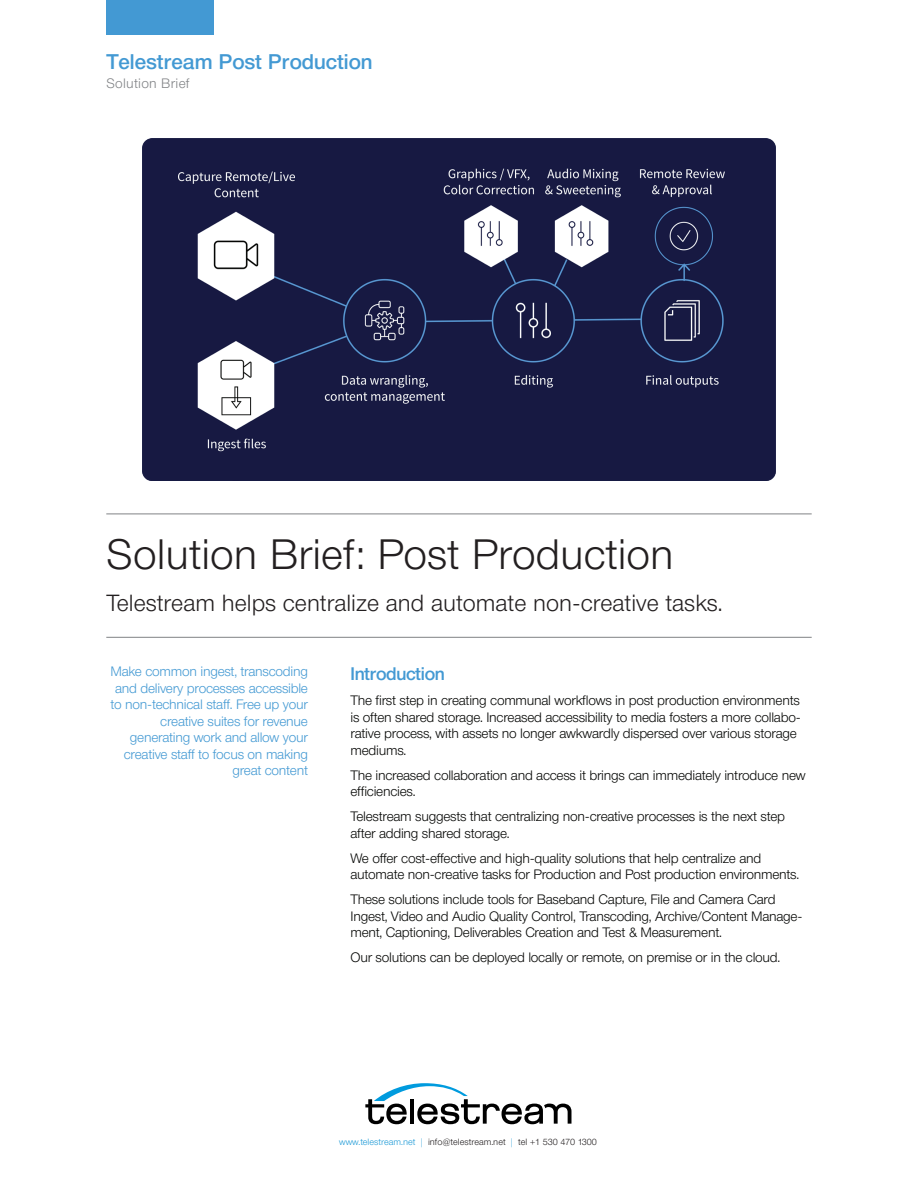
<style>
.page{position:relative;width:918px;height:1188px;background:#fff}
.page>*{position:absolute;margin:0;border:0;box-sizing:border-box;transform-origin:0 0}
.t1{font:300 42px "Neue Helvetica BQ";color:#231f20}
.t2{font:300 23.1px "Neue Helvetica BQ";color:#231f20}
.t3{font:500 21px "Neue Helvetica BQ";color:#4399d3}
.t4{font:500 18px "Neue Helvetica BQ";letter-spacing:-.02em;color:#4399d3}
.t5{font:300 13.5px/16.5px "Neue Helvetica BQ";letter-spacing:-.02em;color:#040503}
.t6{font:300 13.5px/16.5px "Neue Helvetica BQ";letter-spacing:-.02em;color:#4399d3;text-align:right}
.t7{font:300 13.5px "Neue Helvetica BQ";letter-spacing:.02em;color:#808285}
.t8{font:300 9px "Neue Helvetica BQ";color:#231f20}
.s1{color:#1c99d6}
</style>
<div class="page">
<svg style="left:365px;top:1083px;width:206px;height:41px"></svg>
<hr style="left:106px;top:637px;width:706px;height:1px;background:#808285">
<hr style="left:106px;top:514px;width:706px;height:1px;background:#808285">
<div style="left:106px;top:0;width:108px;height:34px;background:#4399d3"></div>
<img style="left:142px;top:139px;width:634px;height:341px">
<h3 class="t3" style="left:106px;top:49px;width:268px">Telestream Post Production</h3>
<p class="t7" style="left:106px;top:75px;width:85px">Solution Brief</p>
<h1 class="t1" style="left:106px;top:528px;width:569px">Solution Brief: Post Production</h1>
<h2 class="t2" style="left:106px;top:588px;width:618px">Telestream helps centralize and automate non-creative tasks.</h2>
<p class="t6" style="left:110px;top:663px;width:199px">Make common ingest, transcoding and delivery processes accessible to non-technical staff. Free up your creative suites for revenue generating work and allow your creative staff to focus on making great content</p>
<h3 class="t4" style="left:351px;top:662px;width:96px">Introduction</h3>
<p class="t5" style="left:351px;top:692px;width:452px">The first step in creating communal workflows in post production environments is often shared storage. Increased accessibility to media fosters a more collabo&shy;rative process, with assets no longer awkwardly dispersed over various storage mediums.</p>
<p class="t5" style="left:351px;top:767px;width:457px">The increased collaboration and access it brings can immediately introduce new efficiencies.</p>
<p class="t5" style="left:351px;top:808px;width:436px">Telestream suggests that centralizing non-creative processes is the next step after adding shared storage.</p>
<p class="t5" style="left:351px;top:850px;width:450px">We offer cost-effective and high-quality solutions that help centralize and automate non-creative tasks for Production and Post production environments.</p>
<p class="t5" style="left:351px;top:891px;width:453px">These solutions include tools for Baseband Capture, File and Camera Card<br>Ingest, Video and Audio Quality Control, Transcoding, Archive/Content Manage&shy;ment, Captioning, Deliverables Creation and Test &amp; Measurement.</p>
<p class="t5" style="left:351px;top:949px;width:431px">Our solutions can be deployed locally or remote, on premise or in the cloud.</p>
<p class="t8" style="left:339px;top:1136px;width:259px"><span class="s1">www.telestream.net |</span> info@telestream.net <span class="s1">|</span> tel +1 530 470 1300</p>
</div>
